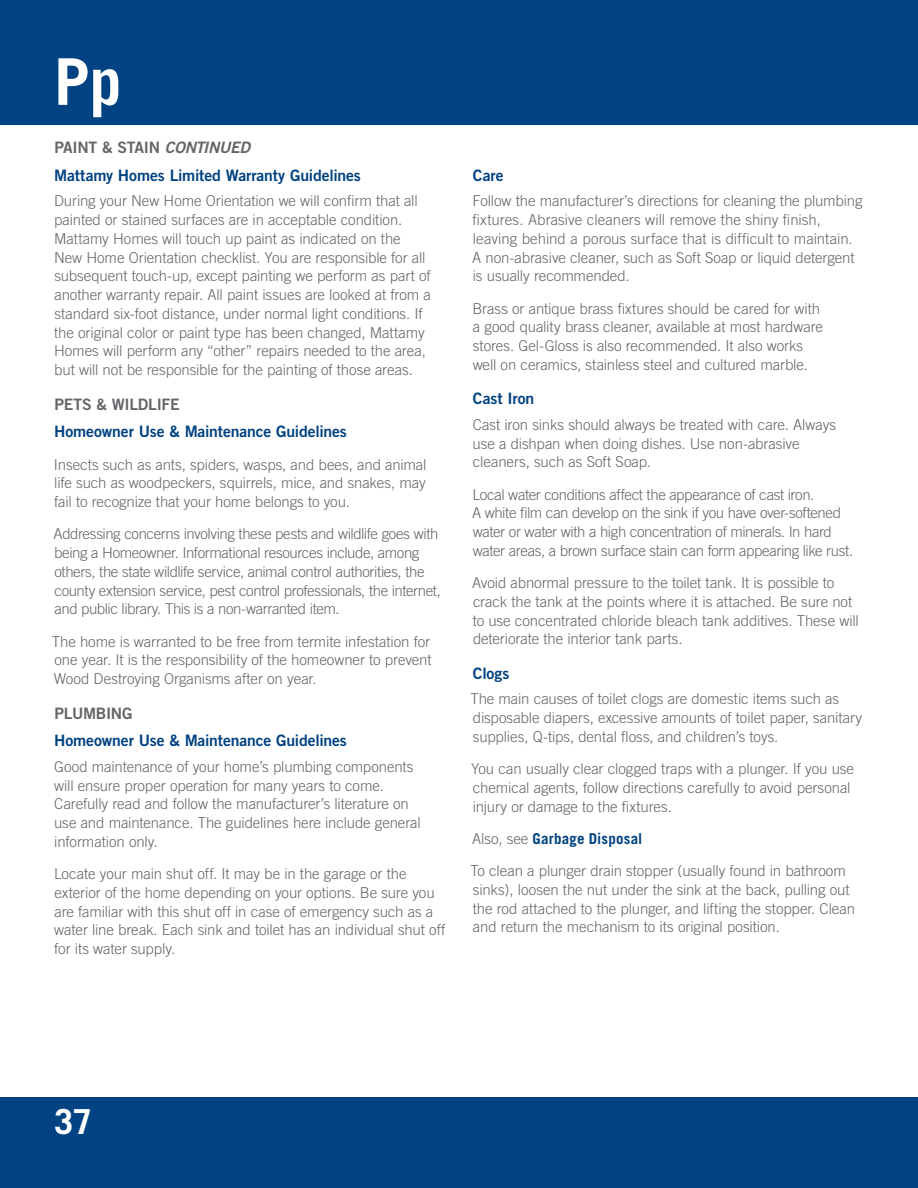
<style>
.page{position:relative;width:918px;height:1188px;background:#fff}
.page>*{position:absolute;margin:0;border:0;box-sizing:border-box;transform-origin:0 0}
.t1{font:700 64.5px "Trade Gothic";color:#fff}
.t2{font:700 34.5px "Trade Gothic";color:#fff}
.t3{font:15.75px/27.8px "Trade Gothic Bold Two";letter-spacing:-.01em;color:#004282}
.t4{font:15.75px "Trade Gothic Bold Two";letter-spacing:-.015em;color:#65656a}
.t5{font:300 15px/18.8px "Trade Gothic";letter-spacing:-.01em;color:#65656a}
.s1{color:#65656a}
.s2{font-style:italic;color:#65656a}
.s3{font-weight:700;color:#004282}
</style>
<div class="page">
<div style="left:0;top:0;width:918px;height:125px;background:#004282"></div>
<div style="left:0;top:1097px;width:918px;height:91px;background:#004282"></div>
<h1 class="t1" style="left:54px;top:42px;width:69px">Pp</h1>
<p class="t3" style="left:54px;top:133px;width:308px"><span class="s1">PAINT &amp; STAIN</span> <span class="s2">CONTINUED<br></span>Mattamy Homes Limited Warranty Guidelines</p>
<p class="t5" style="left:54px;top:192px;width:379px">During your New Home Orientation we will confirm that all painted or stained surfaces are in acceptable condition.<br>Mattamy Homes will touch up paint as indicated on the New Home Orientation checklist. You are responsible for all subsequent touch-up, except painting we perform as part of another warranty repair. All paint issues are looked at from a standard six-foot distance, under normal light conditions. If the original color or paint type has been changed, Mattamy Homes will perform any “other” repairs needed to the area, but will not be responsible for the painting of those areas.</p>
<p class="t4" style="left:54px;top:394px;width:127px">PETS &amp; WILDLIFE</p>
<p class="t3" style="left:54px;top:418px;width:294px">Homeowner Use &amp; Maintenance Guidelines</p>
<p class="t5" style="left:54px;top:455px;width:374px;text-align:justify">Insects such as ants, spiders, wasps, and bees, and animal life such as woodpeckers, squirrels, mice, and snakes, may fail to recognize that your home belongs to you.</p>
<p class="t5" style="left:54px;top:525px;width:389px">Addressing concerns involving these pests and wildlife goes with being a Homeowner. Informational resources include, among others, the state wildlife service, animal control authorities, the county extension service, pest control professionals, the internet, and public library. This is a non-warranted item.</p>
<p class="t5" style="left:52px;top:632px;width:381px;text-align:justify">The home is warranted to be free from termite infestation for one year. It is the responsibility of the homeowner to prevent Wood Destroying Organisms after on year.</p>
<p class="t4" style="left:54px;top:703px;width:80px">PLUMBING</p>
<p class="t3" style="left:54px;top:727px;width:294px">Homeowner Use &amp; Maintenance Guidelines</p>
<p class="t5" style="left:54px;top:757px;width:368px">Good maintenance of your home’s plumbing components will ensure proper operation for many years to come.<br>Carefully read and follow the manufacturer’s literature on use and maintenance. The guidelines here include general information only.</p>
<p class="t5" style="left:54px;top:864px;width:393px">Locate your main shut off. It may be in the garage or the exterior of the home depending on your options. Be sure you are familiar with this shut off in case of emergency such as a water line break. Each sink and toilet has an individual shut off for its water supply.</p>
<p class="t3" style="left:473px;top:161px;width:32px">Care</p>
<p class="t5" style="left:472px;top:192px;width:392px">Follow the manufacturer’s directions for cleaning the plumbing fixtures. Abrasive cleaners will remove the shiny finish, leaving behind a porous surface that is difficult to maintain.<br>A non-abrasive cleaner, such as Soft Soap or liquid detergent is usually recommended.</p>
<p class="t5" style="left:473px;top:299px;width:352px">Brass or antique brass fixtures should be cared for with a good quality brass cleaner, available at most hardware stores. Gel-Gloss is also recommended. It also works well on ceramics, stainless steel and cultured marble.</p>
<p class="t3" style="left:473px;top:385px;width:63px">Cast Iron</p>
<p class="t5" style="left:473px;top:415px;width:365px">Cast iron sinks should always be treated with care. Always use a dishpan when doing dishes. Use non-abrasive cleaners, such as Soft Soap.</p>
<p class="t5" style="left:472px;top:485px;width:383px">Local water conditions affect the appearance of cast iron.<br>A white film can develop on the sink if you have over-softened water or water with a high concentration of minerals. In hard water areas, a brown surface stain can form appearing like rust.</p>
<p class="t5" style="left:472px;top:573px;width:388px">Avoid abnormal pressure to the toilet tank. It is possible to crack the tank at the points where it is attached. Be sure not to use concentrated chloride bleach tank additives. These will deteriorate the interior tank parts.</p>
<p class="t3" style="left:473px;top:659px;width:38px">Clogs</p>
<p class="t5" style="left:470px;top:690px;width:393px">The main causes of toilet clogs are domestic items such as disposable diapers, excessive amounts of toilet paper, sanitary supplies, Q-tips, dental floss, and children’s toys.</p>
<p class="t5" style="left:471px;top:759px;width:384px">You can usually clear clogged traps with a plunger. If you use chemical agents, follow directions carefully to avoid personal injury or damage to the fixtures.</p>
<p class="t5" style="left:470px;top:822px;width:377px;line-height:32.2px">Also, see <span class="s3">Garbage Disposal<br></span>To clean a plunger drain stopper (usually found in bathroom</p>
<p class="t5" style="left:473px;top:880px;width:384px">sinks), loosen the nut under the sink at the back, pulling out the rod attached to the plunger, and lifting the stopper. Clean and return the mechanism to its original position.</p>
<h2 class="t2" style="left:54px;top:1101px;width:40px">37</h2>
</div>
